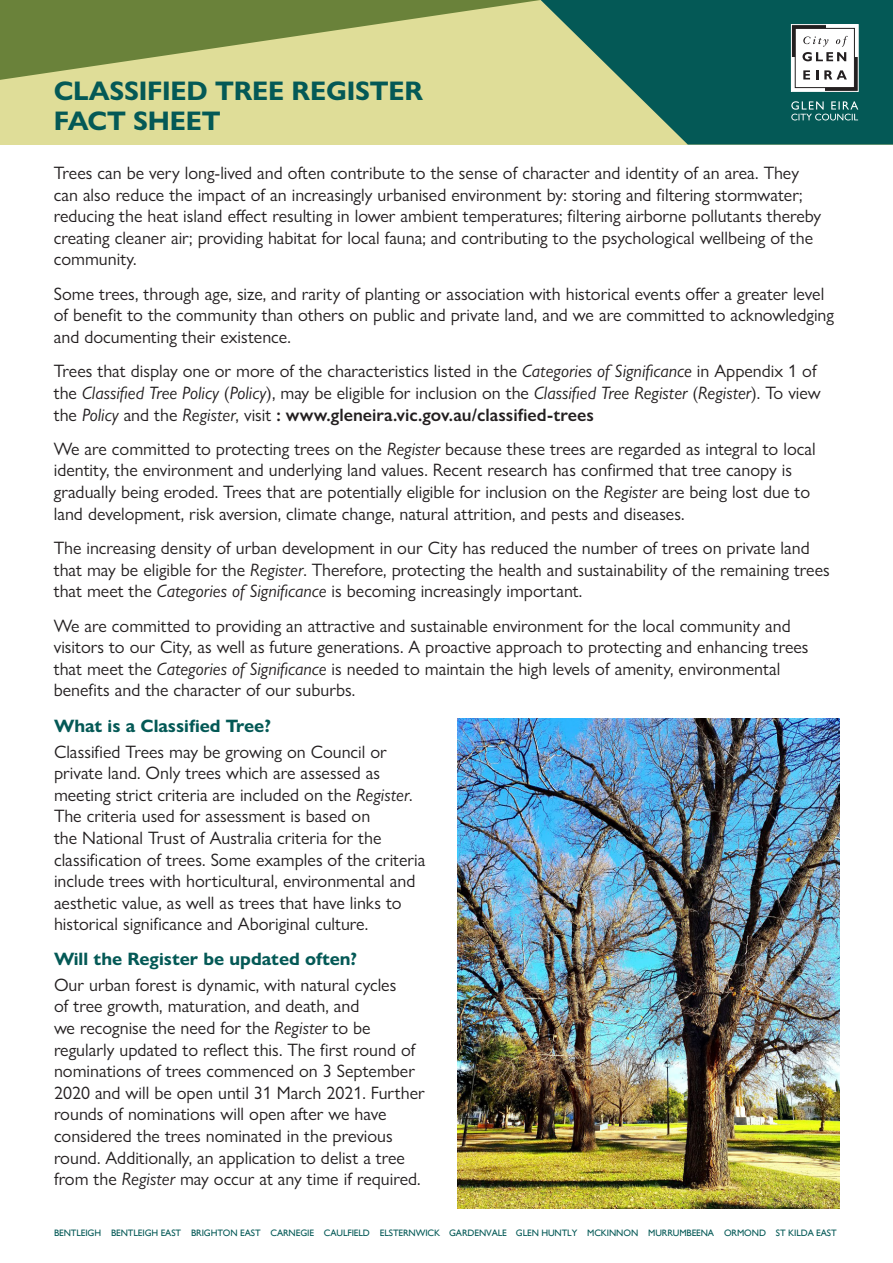
<style>
.page{position:relative;width:893px;height:1263px;background:#fff}
.page>*{position:absolute;margin:0;border:0;box-sizing:border-box;transform-origin:0 0}
.Subheading{font:700 27px/30px "Gill Sans Nova";letter-spacing:-.01em;color:#045956}
.t1{font:18px/21.6px "Gill Sans Nova";color:#231f20}
.t2{font:700 18px "Gill Sans Nova";color:#045956}
.t3{font:9.3px "Gill Sans";letter-spacing:-.01em;color:#045956}
.s1{font-style:italic}
.s2{font-weight:600}
</style>
<div class="page">
<div style="left:0;top:0;width:893px;height:145px;background:#dfdd98"></div>
<svg style="left:541px;top:0;width:352px;height:145px;fill:#045956"></svg>
<svg style="left:793px;top:26px;width:64px;height:64px"></svg>
<div style="left:791px;top:25px;width:34px;height:32px;background:#231f20"></div>
<div style="left:825px;top:57px;width:33px;height:34px;background:#231f20"></div>
<div style="left:791px;top:24px;width:68px;height:68px;border:1px solid #fff"></div>
<div style="left:795px;top:28px;width:60px;height:60px;background:#fff;border:1px solid #231f20"></div>
<svg style="left:803px;top:70px;width:7px;height:9px"></svg>
<svg style="left:816px;top:70px;width:2px;height:9px"></svg>
<svg style="left:824px;top:70px;width:23px;height:9px"></svg>
<svg style="left:802px;top:36px;width:46px;height:25px"></svg>
<svg style="left:791px;top:101px;width:67px;height:19px"></svg>
<svg style="left:0;top:0;width:541px;height:80px"></svg>
<img style="left:457px;top:719px;width:382px;height:490px">
<p class="Subheading" style="left:54px;top:76px;width:371px">CLASSIFIED TREE REGISTER<br>FACT SHEET</p>
<p class="t1" style="left:54px;top:162px;width:769px">Trees can be very long-lived and often contribute to the sense of character and identity of an area. They can also reduce the impact of an increasingly urbanised environment by: storing and filtering stormwater; reducing the heat island effect resulting in lower ambient temperatures; filtering airborne pollutants thereby creating cleaner air; providing habitat for local fauna; and contributing to the psychological wellbeing of the community.</p>
<p class="t1" style="left:54px;top:283px;width:782px">Some trees, through age, size, and rarity of planting or association with historical events offer a greater level of benefit to the community than others on public and private land, and we are committed to acknowledging and documenting their existence.</p>
<p class="t1" style="left:54px;top:360px;width:769px">Trees that display one or more of the characteristics listed in the <span class="s1">Categories of Significance</span> in Appendix 1 of the <span class="s1">Classified Tree Policy</span> (<span class="s1">Policy</span>), may be eligible for inclusion on the <span class="s1">Classified Tree Register</span> (<span class="s1">Register</span>). To view the <span class="s1">Policy</span> and the <span class="s1">Register</span>, visit <span class="s2">: www.gleneira.vic.gov.au/classified-trees</span></p>
<p class="t1" style="left:54px;top:438px;width:763px">We are committed to protecting trees on the <span class="s1">Register</span> because these trees are regarded as integral to local identity, the environment and underlying land values. Recent research has confirmed that tree canopy is gradually being eroded. Trees that are potentially eligible for inclusion on the <span class="s1">Register</span> are being lost due to land development, risk aversion, climate change, natural attrition, and pests and diseases.</p>
<p class="t1" style="left:54px;top:537px;width:777px">The increasing density of urban development in our City has reduced the number of trees on private land that may be eligible for the <span class="s1">Register</span>. Therefore, protecting the health and sustainability of the remaining trees that meet the <span class="s1">Categories of Significance</span> is becoming increasingly important.</p>
<p class="t1" style="left:54px;top:614px;width:756px">We are committed to providing an attractive and sustainable environment for the local community and visitors to our City, as well as future generations. A proactive approach to protecting and enhancing trees that meet the <span class="s1">Categories of Significance</span> is needed to maintain the high levels of amenity, environmental benefits and the character of our suburbs.</p>
<p class="t2" style="left:54px;top:714px;width:218px">What is a Classified Tree?</p>
<p class="t1" style="left:54px;top:740px;width:373px">Classified Trees may be growing on Council or private land. Only trees which are assessed as meeting strict criteria are included on the <span class="s1">Register</span>.<br>The criteria used for assessment is based on<br>the National Trust of Australia criteria for the classification of trees. Some examples of the criteria include trees with horticultural, environmental and aesthetic value, as well as trees that have links to historical significance and Aboriginal culture.</p>
<p class="t2" style="left:54px;top:947px;width:305px">Will the Register be updated often?</p>
<p class="t1" style="left:54px;top:973px;width:372px">Our urban forest is dynamic, with natural cycles<br>of tree growth, maturation, and death, and<br>we recognise the need for the <span class="s1">Register</span> to be regularly updated to reflect this. The first round of nominations of trees commenced on 3 September 2020 and will be open until 31 March 2021. Further rounds of nominations will open after we have considered the trees nominated in the previous round. Additionally, an application to delist a tree from the <span class="s1">Register</span> may occur at any time if required.</p>
<p class="t3" style="left:54px;top:1227px;width:784px">BENTLEIGH BENTLEIGH EAST BRIGHTON EAST CARNEGIE CAULFIELD ELSTERNWICK GARDENVALE GLEN HUNTLY MCKINNON MURRUMBEENA ORMOND ST KILDA EAST</p>
</div>
